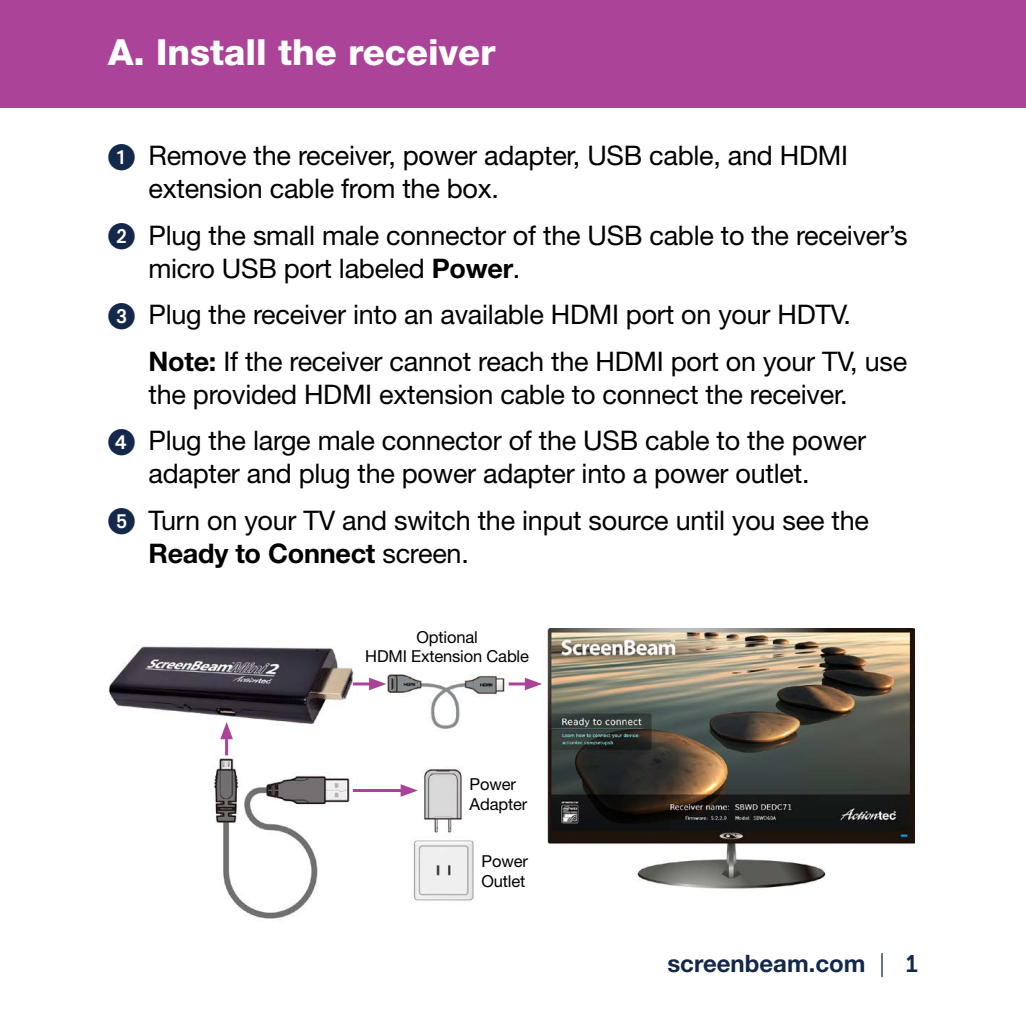
<style>
.page{position:relative;width:1026px;height:1026px;background:#fff}
.page>*{position:absolute;margin:0;border:0;box-sizing:border-box;transform-origin:0 0}
.t1{font:800 36px "Helvetica Neue LT Std";color:#fff}
.t2{font:27px/33px "Helvetica Neue LT Std";letter-spacing:-.01em;color:#000}
.t3{font:700 24px "Helvetica Neue LT Std";color:#13284b}
.t4{font:16.5px/19.5px "Helvetica Neue LT Std";letter-spacing:-.01em;color:#000}
.s1{font-family:"European Pi One";color:#13284b}
.s2{font-weight:700}
.s3{font-weight:300}
.s4{font-family:"Museo Slab 700";font-weight:400}
</style>
<div class="page">
<img style="left:109px;top:628px;width:806px;height:291px">
<hr style="left:353px;top:682px;width:21px;height:3px;background:#ab4399">
<svg style="left:369px;top:678px;width:17px;height:12px"></svg>
<hr style="left:225px;top:734px;width:3px;height:21px;background:#ab4399">
<svg style="left:220px;top:722px;width:13px;height:17px"></svg>
<hr style="left:353px;top:789px;width:53px;height:3px;background:#ab4399">
<svg style="left:401px;top:784px;width:17px;height:13px"></svg>
<hr style="left:509px;top:682px;width:21px;height:3px;background:#ab4399">
<svg style="left:525px;top:678px;width:17px;height:12px"></svg>
<div style="left:0;top:0;width:1026px;height:108px;background:#ab4399"></div>
<h1 class="t1" style="left:108px;top:31px;width:389px">A. Install the receiver</h1>
<p class="t2" style="left:148px;top:139px;width:701px;text-indent:-40px"><span class="s1">1.</span> Remove the receiver, power adapter, USB cable, and HDMI extension cable from the box.</p>
<p class="t2" style="left:148px;top:218px;width:761px;text-indent:-40px"><span class="s1">2.</span> Plug the small male connector of the USB cable to the receiver’s micro USB port labeled <span class="s2">Power</span>.</p>
<p class="t2" style="left:148px;top:291px;width:760px;line-height:46.5px;text-indent:-40px"><span class="s1">3.</span> Plug the receiver into an available HDMI port on your HDTV.<br><span class="s2">Note:</span> If the receiver cannot reach the HDMI port on your TV, use</p>
<p class="t2" style="left:148px;top:377px;width:701px">the provided HDMI extension cable to connect the receiver.</p>
<p class="t2" style="left:108px;top:424px;width:760px;text-align:center"><span class="s1">4.</span> Plug the large male connector of the USB cable to the power adapter and plug the power adapter into a power outlet.</p>
<p class="t2" style="left:148px;top:503px;width:722px;text-indent:-40px"><span class="s1">5.</span> Turn on your TV and switch the input source until you see the<br><span class="s2">Ready to Connect</span> screen.</p>
<p class="t4" style="left:365px;top:627px;width:165px;text-align:center">Optional<br>HDMI Extension Cable</p>
<p class="t4" style="left:470px;top:774px;width:59px">Power<br>Adapter</p>
<p class="t4" style="left:482px;top:852px;width:48px">Power<br>Outlet</p>
<p class="t3" style="left:667px;top:949px;width:252px">screenbeam.com <span class="s3">|</span> <span class="s4">1</span></p>
</div>
